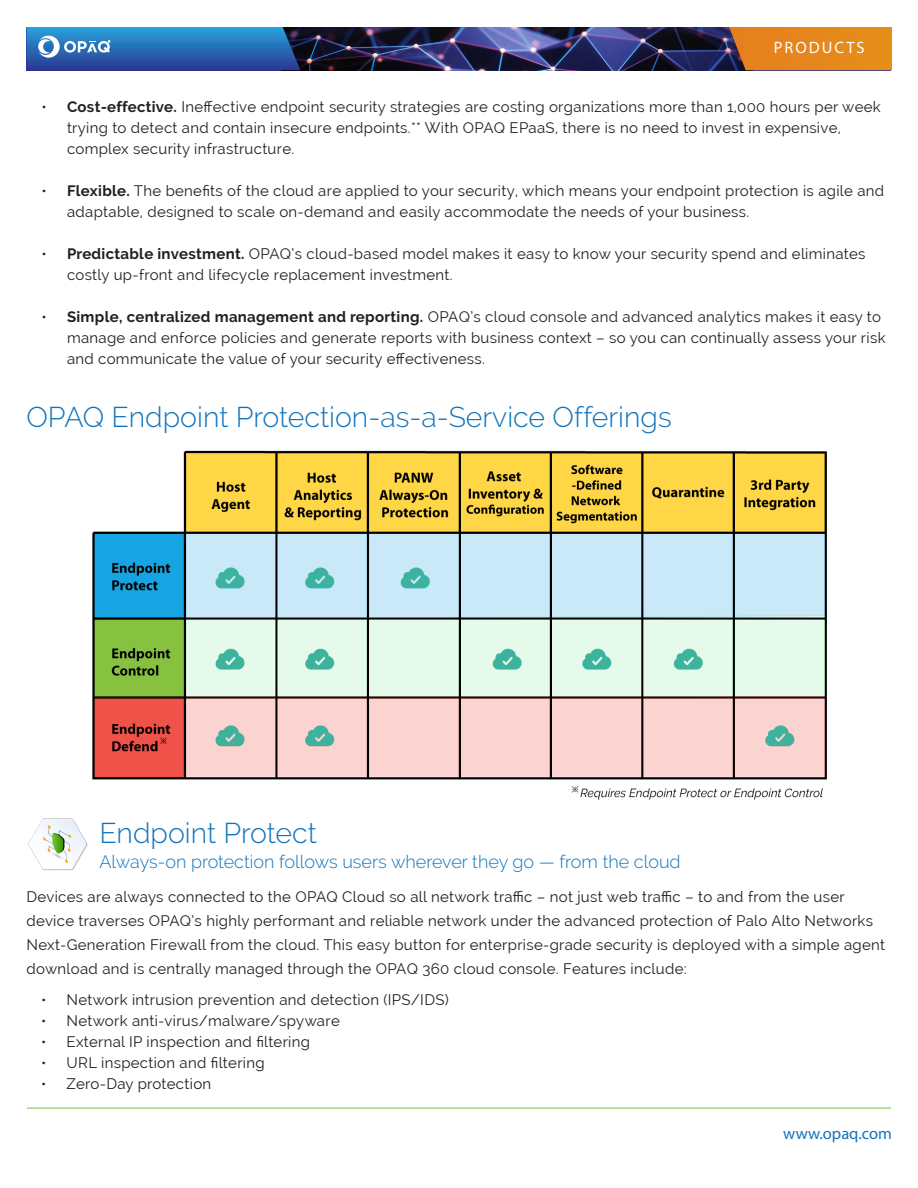
<style>
.page{position:relative;width:918px;height:1188px;background:#fff}
.page>*{position:absolute;margin:0;border:0;box-sizing:border-box;transform-origin:0 0}
.balanced{font:300 28.5px "Raleway";color:#1074bc}
.balanced-2{font:300 18px "Raleway";color:#1074bc}
.t1{font:16.5px "Myriad Pro";color:#1074bc}
.balanced-3{font:16.5px "Myriad Pro";letter-spacing:.12em;color:#fff}
.balanced-4{font:15px/21px "Raleway";letter-spacing:.02em;color:#231f20}
.s1{font-weight:700}
</style>
<div class="page">
<img style="left:300px;top:27px;width:429px;height:43px">
<svg style="left:27px;top:27px;width:273px;height:43px;background:#316fb5"></svg>
<hr style="left:27px;top:1108px;width:864px;height:1px;background:#74bf43">
<div style="left:729px;top:27px;width:163px;height:43px;background:#e6871b"></div>
<img style="left:92px;top:450px;width:735px;height:350px">
<img style="left:28px;top:818px;width:60px;height:53px">
<p class="balanced-3" style="left:774px;top:38px;width:92px">PRODUCTS</p>
<p class="balanced-4" style="left:67px;top:97px;width:815px;text-indent:-26px">• <span class="s1">Cost-effective.</span> Ineffective endpoint security strategies are costing organizations more than 1,000 hours per week trying to detect and contain insecure endpoints.** With OPAQ EPaaS, there is no need to invest in expensive, complex security infrastructure.</p>
<p class="balanced-4" style="left:67px;top:181px;width:819px;text-indent:-26px">• <span class="s1">Flexible.</span> The benefits of the cloud are applied to your security, which means your endpoint protection is agile and adaptable, designed to scale on-demand and easily accommodate the needs of your business.</p>
<p class="balanced-4" style="left:67px;top:244px;width:800px;text-indent:-26px">• <span class="s1">Predictable investment.</span> OPAQ’s cloud-based model makes it easy to know your security spend and eliminates costly up-front and lifecycle replacement investment.</p>
<p class="balanced-4" style="left:67px;top:307px;width:820px;text-indent:-26px">• <span class="s1">Simple, centralized management and reporting.</span> OPAQ’s cloud console and advanced analytics makes it easy to manage and enforce policies and generate reports with business context – so you can continually assess your risk and communicate the value of your security effectiveness.</p>
<p class="balanced" style="left:27px;top:401px;width:647px">OPAQ Endpoint Protection-as-a-Service Offerings</p>
<p class="balanced" style="left:99px;top:817px;width:219px">Endpoint Protect</p>
<p class="balanced-2" style="left:99px;top:851px;width:583px">Always-on protection follows users wherever they go — from the cloud</p>
<p class="balanced-4" style="left:27px;top:885px;width:860px;line-height:24px">Devices are always connected to the OPAQ Cloud so all network traffic – not just web traffic – to and from the user device traverses OPAQ’s highly performant and reliable network under the advanced protection of Palo Alto Networks Next-Generation Firewall from the cloud. This easy button for enterprise-grade security is deployed with a simple agent download and is centrally managed through the OPAQ 360 cloud console. Features include:</p>
<p class="balanced-4" style="left:41px;top:989px;width:409px">• Network intrusion prevention and detection (IPS/IDS)</p>
<p class="balanced-4" style="left:41px;top:1010px;width:300px">• Network anti-virus/malware/spyware</p>
<p class="balanced-4" style="left:41px;top:1031px;width:271px">• External IP inspection and filtering</p>
<p class="balanced-4" style="left:41px;top:1052px;width:225px">• URL inspection and filtering</p>
<p class="balanced-4" style="left:41px;top:1073px;width:172px">• Zero-Day protection</p>
<p class="t1" style="left:783px;top:1123px;width:110px">www.opaq.com</p>
</div>
